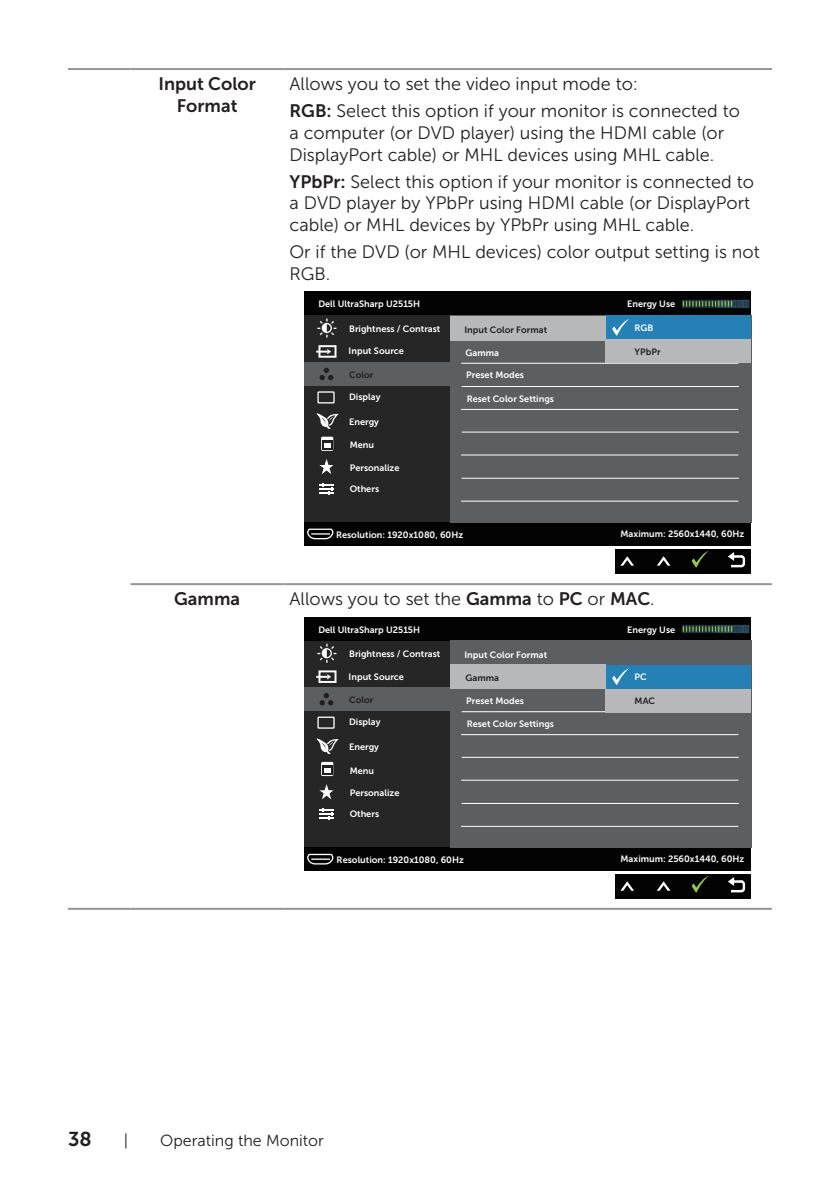
<style>
.page{position:relative;width:840px;height:1191px;background:#fff}
.page>*{position:absolute;margin:0;border:0;box-sizing:border-box;transform-origin:0 0}
.t1{font:20px "Museo Sans For Dell 700";color:#231f20}
.text_OSD_table{font:18px/21.6px "Museo Sans For Dell 300";color:#231f20}
.text_OSD_table-2{font:18px/21.6px "Museo Sans For Dell 700";color:#231f20;text-align:center}
.t2{font:16px "Museo Sans For Dell 300";color:#231f20}
.t3{font:9.2px "Museo Sans For Dell 700";color:#fff}
.t4{font:9.2px "Museo Sans For Dell 700";color:#231f20}
.s1{font-family:"Museo Sans For Dell 700"}
</style>
<div class="page">
<hr style="left:68px;top:68px;width:62px;height:2px;background:#939598">
<hr style="left:130px;top:68px;width:153px;height:2px;background:#939598">
<hr style="left:283px;top:68px;width:488px;height:2px;background:#939598">
<hr style="left:130px;top:583px;width:153px;height:2px;background:#939598">
<hr style="left:283px;top:583px;width:488px;height:2px;background:#939598">
<hr style="left:68px;top:908px;width:62px;height:2px;background:#939598">
<hr style="left:130px;top:908px;width:153px;height:2px;background:#939598">
<hr style="left:283px;top:908px;width:488px;height:2px;background:#939598">
<div style="left:304px;top:292px;width:446px;height:253px;background:#262626"></div>
<div style="left:304px;top:292px;width:446px;height:23px;background:#030303"></div>
<div style="left:304px;top:522px;width:446px;height:23px;background:#030303"></div>
<div style="left:449px;top:315px;width:301px;height:207px;background:#5c5f61"></div>
<svg style="left:681px;top:299px;width:68px;height:9px"></svg>
<hr style="left:461px;top:340px;width:277px;height:1px;background:#fff">
<hr style="left:461px;top:363px;width:276px;height:1px;background:#fff">
<hr style="left:461px;top:386px;width:277px;height:1px;background:#fff">
<hr style="left:461px;top:409px;width:276px;height:1px;background:#fff">
<hr style="left:461px;top:432px;width:277px;height:1px;background:#fff">
<hr style="left:461px;top:454px;width:276px;height:1px;background:#fff">
<hr style="left:461px;top:478px;width:277px;height:1px;background:#fff">
<hr style="left:461px;top:501px;width:276px;height:1px;background:#fff">
<div style="left:304px;top:362px;width:145px;height:24px;background:#5c5f61"></div>
<div style="left:614px;top:549px;width:136px;height:24px;background:#030303"></div>
<svg style="left:621px;top:556px;width:12px;height:9px"></svg>
<svg style="left:657px;top:556px;width:13px;height:9px"></svg>
<svg style="left:316px;top:413px;width:22px;height:16px"></svg>
<svg style="left:321px;top:437px;width:12px;height:14px"></svg>
<svg style="left:322px;top:440px;width:10px;height:9px"></svg>
<svg style="left:324px;top:443px;width:6px;height:5px"></svg>
<svg style="left:319px;top:483px;width:14px;height:11px"></svg>
<svg style="left:319px;top:459px;width:14px;height:15px"></svg>
<svg style="left:316px;top:318px;width:21px;height:86px"></svg>
<div style="left:605px;top:315px;width:145px;height:24px;background:#2581b5"></div>
<div style="left:605px;top:339px;width:145px;height:24px;background:#b7b8ba"></div>
<div style="left:449px;top:316px;width:156px;height:24px;background:#b7b8ba"></div>
<svg style="left:307px;top:529px;width:27px;height:11px"></svg>
<svg style="left:691px;top:551px;width:17px;height:16px"></svg>
<svg style="left:728px;top:552px;width:16px;height:15px"></svg>
<svg style="left:612px;top:319px;width:16px;height:16px"></svg>
<div style="left:304px;top:617px;width:446px;height:254px;background:#262626"></div>
<div style="left:304px;top:617px;width:446px;height:23px;background:#030303"></div>
<div style="left:304px;top:847px;width:446px;height:23px;background:#030303"></div>
<div style="left:449px;top:640px;width:301px;height:207px;background:#5c5f61"></div>
<svg style="left:681px;top:624px;width:68px;height:9px"></svg>
<hr style="left:461px;top:688px;width:276px;height:1px;background:#fff">
<hr style="left:461px;top:711px;width:277px;height:1px;background:#fff">
<hr style="left:461px;top:734px;width:276px;height:1px;background:#fff">
<hr style="left:461px;top:757px;width:277px;height:1px;background:#fff">
<hr style="left:461px;top:780px;width:276px;height:1px;background:#fff">
<hr style="left:461px;top:803px;width:277px;height:1px;background:#fff">
<hr style="left:461px;top:826px;width:276px;height:1px;background:#fff">
<div style="left:304px;top:687px;width:145px;height:24px;background:#5c5f61"></div>
<svg style="left:316px;top:738px;width:22px;height:16px"></svg>
<svg style="left:321px;top:762px;width:12px;height:14px"></svg>
<svg style="left:322px;top:766px;width:10px;height:9px"></svg>
<svg style="left:324px;top:768px;width:6px;height:5px"></svg>
<svg style="left:319px;top:808px;width:14px;height:11px"></svg>
<svg style="left:319px;top:784px;width:14px;height:15px"></svg>
<svg style="left:316px;top:643px;width:21px;height:86px"></svg>
<div style="left:605px;top:664px;width:145px;height:24px;background:#2581b5"></div>
<div style="left:605px;top:689px;width:145px;height:23px;background:#b7b8ba"></div>
<div style="left:449px;top:664px;width:156px;height:25px;background:#b7b8ba"></div>
<svg style="left:307px;top:854px;width:27px;height:11px"></svg>
<svg style="left:612px;top:668px;width:16px;height:16px"></svg>
<div style="left:614px;top:874px;width:136px;height:24px;background:#030303"></div>
<svg style="left:621px;top:881px;width:12px;height:9px"></svg>
<svg style="left:657px;top:881px;width:13px;height:9px"></svg>
<svg style="left:691px;top:876px;width:17px;height:16px"></svg>
<svg style="left:728px;top:877px;width:16px;height:15px"></svg>
<p class="text_OSD_table-2" style="left:158px;top:73px;width:99px">Input Color<br>Format</p>
<p class="text_OSD_table" style="left:289px;top:73px;width:350px">Allows you to set the video input mode to:</p>
<p class="text_OSD_table" style="left:289px;top:100px;width:452px"><span class="s1">RGB:</span> Select this option if your monitor is connected to a computer (or DVD player) using the HDMI cable (or<br>DisplayPort cable) or MHL devices using MHL cable.</p>
<p class="text_OSD_table" style="left:289px;top:171px;width:466px"><span class="s1">YPbPr:</span> Select this option if your monitor is connected to a DVD player by YPbPr using HDMI cable (or DisplayPort cable) or MHL devices by YPbPr using MHL cable.</p>
<p class="text_OSD_table" style="left:289px;top:241px;width:471px">Or if the DVD (or MHL devices) color output setting is not<br>RGB.</p>
<p class="t3" style="left:318px;top:299px;width:103px">Dell UltraSharp U2515H</p>
<p class="t3" style="left:626px;top:299px;width:50px">Energy Use</p>
<p class="t3" style="left:349px;top:323px;width:93px">Brightness / Contrast</p>
<p class="t3" style="left:465px;top:348px;width:35px">Gamma</p>
<p class="t3" style="left:466px;top:370px;width:59px">Preset Modes</p>
<p class="t3" style="left:466px;top:393px;width:89px">Reset Color Settings</p>
<p class="t3" style="left:634px;top:322px;width:20px">RGB</p>
<p class="t4" style="left:634px;top:346px;width:27px">YPbPr</p>
<p class="t4" style="left:464px;top:324px;width:84px">Input Color Format</p>
<p class="t3" style="left:348px;top:346px;width:57px">Input Source</p>
<p class="t4" style="left:349px;top:369px;width:26px">Color</p>
<p class="t3" style="left:349px;top:391px;width:33px">Display</p>
<p class="t3" style="left:349px;top:416px;width:31px">Energy</p>
<p class="t3" style="left:349px;top:440px;width:26px">Menu</p>
<p class="t3" style="left:349px;top:483px;width:31px">Others</p>
<p class="t3" style="left:349px;top:463px;width:51px">Personalize</p>
<p class="t3" style="left:336px;top:529px;width:129px">Resolution: 1920x1080, 60Hz</p>
<p class="t3" style="left:620px;top:529px;width:125px">Maximum: 2560x1440, 60Hz</p>
<p class="text_OSD_table-2" style="left:174px;top:588px;width:67px">Gamma</p>
<p class="text_OSD_table" style="left:289px;top:588px;width:366px">Allows you to set the <span class="s1">Gamma</span> to <span class="s1">PC</span> or <span class="s1">MAC</span>.</p>
<p class="t3" style="left:318px;top:624px;width:103px">Dell UltraSharp U2515H</p>
<p class="t3" style="left:626px;top:624px;width:50px">Energy Use</p>
<p class="t3" style="left:349px;top:648px;width:93px">Brightness / Contrast</p>
<p class="t3" style="left:466px;top:695px;width:59px">Preset Modes</p>
<p class="t3" style="left:466px;top:718px;width:89px">Reset Color Settings</p>
<p class="t3" style="left:464px;top:649px;width:84px">Input Color Format</p>
<p class="t4" style="left:465px;top:673px;width:35px">Gamma</p>
<p class="t3" style="left:348px;top:671px;width:57px">Input Source</p>
<p class="t4" style="left:349px;top:694px;width:26px">Color</p>
<p class="t3" style="left:349px;top:716px;width:33px">Display</p>
<p class="t3" style="left:349px;top:741px;width:31px">Energy</p>
<p class="t3" style="left:349px;top:765px;width:26px">Menu</p>
<p class="t3" style="left:349px;top:808px;width:31px">Others</p>
<p class="t3" style="left:634px;top:672px;width:14px">PC</p>
<p class="t4" style="left:634px;top:695px;width:22px">MAC</p>
<p class="t3" style="left:349px;top:788px;width:51px">Personalize</p>
<p class="t3" style="left:336px;top:855px;width:129px">Resolution: 1920x1080, 60Hz</p>
<p class="t1" style="left:68px;top:1127px;width:25px">38</p>
<p class="t2" style="left:124px;top:1131px;width:6px">|</p>
<p class="t2" style="left:160px;top:1131px;width:165px">Operating the Monitor</p>
<p class="t3" style="left:620px;top:854px;width:125px">Maximum: 2560x1440, 60Hz</p>
</div>
